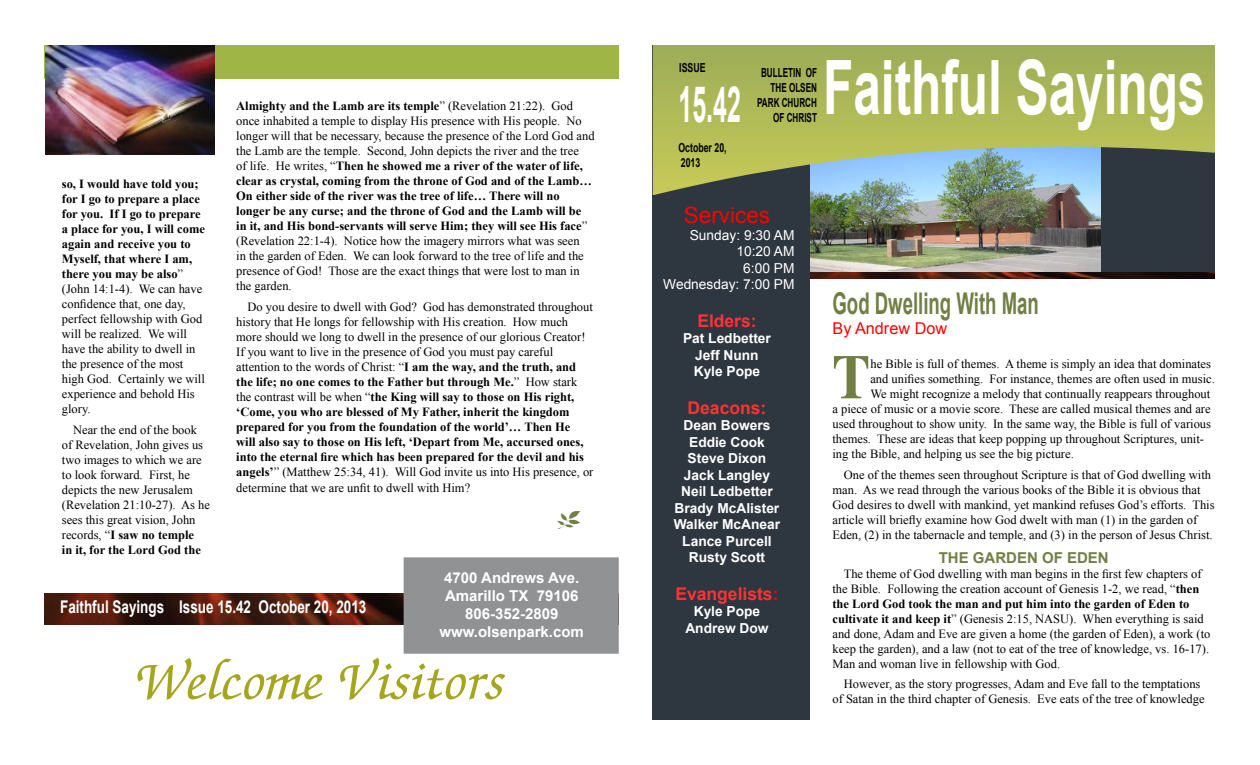
<style>
.page{position:relative;width:1260px;height:765px;background:#fff}
.page>*{position:absolute;margin:0;border:0;box-sizing:border-box;transform-origin:0 0}
.t1{font:700 75px "Arial";color:#fff;scale:.66 1}
.t2{font:700 62.62px "Times";color:#717f45;scale:.91 1}
.t3{font:italic 500 60px "Zapf Chancery";color:#a4a61e}
.t4{font:700 50px "Arial";color:#fff;scale:.5 1}
.t5{font:700 30px "Arial";color:#717f45;scale:.62 1}
.t6{font:22.5px "Arial";color:#f00}
.t7{font:700 17.5px "Arial";color:#fff;scale:.77 1}
.t8{font:700 17.5px "Arial";color:#f33}
.t9{font:16.25px "Arial";color:#f00}
.t10{font:700 15px/18px "Arial";color:#fff;text-align:center}
.t11{font:700 15px "Arial";color:#717f45}
.t12{font:700 13.75px/16.5px "Arial";color:#fff;text-align:center}
.t13{font:13.75px/16.5px "Arial";color:#fff;text-align:right}
.t14{font:12.5px/15px "Times New Roman";color:#000}
.t15{font:700 12.5px/15px "Arial";color:#000;text-align:right;scale:.65 1}
.t16{font:700 12.5px/15px "Arial";color:#000;scale:.7 1}
.s1{font-weight:700}
.s2{color:#f00}
</style>
<div class="page">
<div style="left:45px;top:45px;width:573px;height:34px;background:#9fb546"></div>
<img style="left:810px;top:195px;width:292px;height:78px">
<div style="left:1102px;top:45px;width:113px;height:229px;background:#2e3640"></div>
<div style="left:652px;top:45px;width:158px;height:675px;background:#2e3640"></div>
<svg style="left:652px;top:45px;width:563px;height:150px;background:#9cac67"></svg>
<img style="left:810px;top:273px;width:405px;height:6px">
<img style="left:46px;top:45px;width:168px;height:109px">
<img style="left:45px;top:593px;width:359px;height:32px">
<div style="left:405px;top:559px;width:213px;height:93px;background:#909294"></div>
<div style="left:404px;top:557px;width:215px;height:97px;border:2px solid #909294"></div>
<p class="t14" style="left:62px;top:177px;width:145px"><span class="s1">so, I would have told you; for I go to prepare a place for you. If I go to prepare a place for you, I will come again and receive you to<br>Myself, that where I am, there you may be also</span>” (John 14:1-4). We can have confidence that, one day, perfect fellowship with God will be realized. We will have the ability to dwell in the presence of the most high God. Certainly we will experience and behold His glory.</p>
<p class="t14" style="left:62px;top:422px;width:150px;text-indent:11px">Near the end of the book of Revelation, John gives us two images to which we are to look forward. First, he depicts the new Jerusalem (Revelation 21:10-27). As he sees this great vision, John records, “<span class="s1">I saw no temple<br>in it, for the Lord God the</span></p>
<p class="t14" style="left:236px;top:98px;width:360px"><span class="s1">Almighty and the Lamb are its temple</span>” (Revelation 21:22). God once inhabited a temple to display His presence with His people. No longer will that be necessary, because the presence of the Lord God and the Lamb are the temple. Second, John depicts the river and the tree<br>of life. He writes, “<span class="s1">Then he showed me a river of the water of life, clear as crystal, coming from the throne of God and of the Lamb… On either side of the river was the tree of life… There will no longer be any curse; and the throne of God and the Lamb will be in it, and His bond-servants will serve Him; they will see His face</span>” (Revelation 22:1-4). Notice how the imagery mirrors what was seen<br>in the garden of Eden. We can look forward to the tree of life and the presence of God! Those are the exact things that were lost to man in the garden.</p>
<p class="t14" style="left:236px;top:299px;width:359px;text-indent:11px">Do you desire to dwell with God? God has demonstrated throughout history that He longs for fellowship with His creation. How much more should we long to dwell in the presence of our glorious Creator!<br>If you want to live in the presence of God you must pay careful attention to the words of Christ: “<span class="s1">I am the way, and the truth, and the life; no one comes to the Father but through Me.</span>” How stark the contrast will be when “<span class="s1">the King will say to those on His right, ‘Come, you who are blessed of My Father, inherit the kingdom prepared for you from the foundation of the world’… Then He<br>will also say to those on His left, ‘Depart from Me, accursed ones, into the eternal fire which has been prepared for the devil and his angels’</span>” (Matthew 25:34, 41). Will God invite us into His presence, or</p>
<p class="t14" style="left:236px;top:480px;width:235px">determine that we are unfit to dwell with Him?</p>
<p class="t10" style="left:440px;top:569px;width:146px">4700 Andrews Ave.<br>Amarillo TX 79106<br>806-352-2809 www.olsenpark.com</p>
<h3 class="t3" style="left:136px;top:650px;width:371px">Welcome Visitors</h3>
<h3 class="t7" style="left:60px;top:595px;width:399px">Faithful Sayings Issue 15.42 October 20, 2013</h3>
<p class="t16" style="left:679px;top:61px;width:39px">ISSUE</p>
<h3 class="t4" style="left:678px;top:72px;width:127px">15.42</h3>
<p class="t16" style="left:678px;top:141px;width:70px">October 20,<br>2013</p>
<p class="t15" style="left:757px;top:66px;width:94px">BULLETIN OF<br>THE OLSEN<br>PARK CHURCH<br>OF CHRIST</p>
<h1 class="t1" style="left:823px;top:38px;width:581px">Faithful Sayings</h1>
<h3 class="t6" style="left:684px;top:200px;width:88px">Services</h3>
<p class="t13" style="left:663px;top:227px;width:133px">Sunday: 9:30 AM<br>10:20 AM<br>6:00 PM<br>Wednesday: 7:00 PM</p>
<h3 class="t8" style="left:697px;top:309px;width:61px">Elders:</h3>
<p class="t12" style="left:683px;top:331px;width:89px">Pat Ledbetter<br>Jeff Nunn<br>Kyle Pope</p>
<h3 class="t8" style="left:688px;top:396px;width:80px">Deacons:</h3>
<p class="t12" style="left:674px;top:418px;width:108px">Dean Bowers<br>Eddie Cook<br>Steve Dixon<br>Jack Langley<br>Neil Ledbetter<br>Brady McAlister<br>Walker McAnear<br>Lance Purcell<br>Rusty Scott</p>
<h3 class="t8" style="left:675px;top:582px;width:105px">Evangelists<span class="s2">:</span></h3>
<p class="t12" style="left:685px;top:604px;width:85px">Kyle Pope<br>Andrew Dow</p>
<h3 class="t5" style="left:832px;top:284px;width:335px">God Dwelling With Man</h3>
<h3 class="t9" style="left:832px;top:317px;width:116px">By Andrew Dow</h3>
<h2 class="t2" style="left:832px;top:317px;width:43px">T</h2>
<p class="t14" style="left:870px;top:356px;width:342px">he Bible is full of themes. A theme is simply an idea that dominates</p>
<p class="t14" style="left:870px;top:371px;width:346px">and unifies something. For instance, themes are often used in music.</p>
<p class="t14" style="left:870px;top:386px;width:341px">We might recognize a melody that continually reappears throughout</p>
<p class="t14" style="left:832px;top:401px;width:380px">a piece of music or a movie score. These are called musical themes and are</p>
<p class="t14" style="left:832px;top:416px;width:380px">used throughout to show unity. In the same way, the Bible is full of various</p>
<p class="t14" style="left:832px;top:431px;width:373px">themes. These are ideas that keep popping up throughout Scriptures, unit-</p>
<p class="t14" style="left:832px;top:446px;width:243px">ing the Bible, and helping us see the big picture.</p>
<p class="t14" style="left:832px;top:467px;width:384px;text-indent:11px">One of the themes seen throughout Scripture is that of God dwelling with man. As we read through the various books of the Bible it is obvious that God desires to dwell with mankind, yet mankind refuses God’s efforts. This article will briefly examine how God dwelt with man (1) in the garden of Eden, (2) in the tabernacle and temple, and (3) in the person of Jesus Christ.</p>
<p class="t11" style="left:939px;top:547px;width:172px">THE GARDEN OF EDEN</p>
<p class="t14" style="left:832px;top:566px;width:380px;text-indent:11px">The theme of God dwelling with man begins in the first few chapters of the Bible. Following the creation account of Genesis 1-2, we read, “<span class="s1">then the Lord God took the man and put him into the garden of Eden to cultivate it and keep it</span>” (Genesis 2:15, NASU). When everything is said and done, Adam and Eve are given a home (the garden of Eden), a work (to keep the garden), and a law (not to eat of the tree of knowledge, vs. 16-17).<br>Man and woman live in fellowship with God.</p>
<p class="t14" style="left:832px;top:676px;width:374px;text-align:center">However, as the story progresses, Adam and Eve fall to the temptations<br>of Satan in the third chapter of Genesis. Eve eats of the tree of knowledge</p>
</div>
